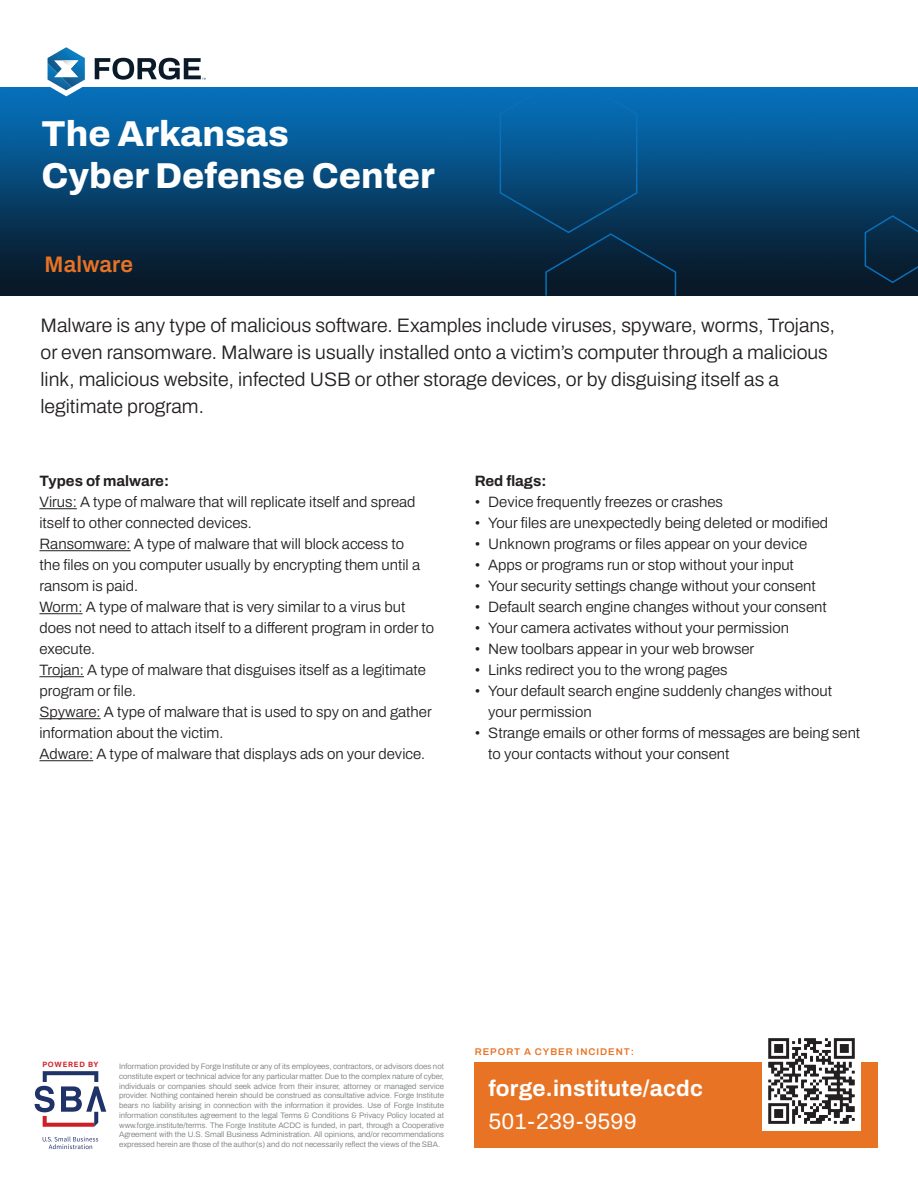
<style>
.page{position:relative;width:918px;height:1188px;background:#fff}
.page>*{position:absolute;margin:0;border:0;box-sizing:border-box;transform-origin:0 0}
.t1{font:800 36px/42px "Archivo";color:#fff}
.t2{font:700 22.5px "Archivo";letter-spacing:.01em;color:#fff}
.t3{font:22.5px "Archivo";letter-spacing:.01em;color:#fff}
.t4{font:600 22.5px "Archivo";letter-spacing:.01em;color:#e87324}
.t5{font:300 19.5px/27px "Archivo";color:#231f20}
.t6{font:300 15px/21px "Archivo";color:#231f20}
.t7{font:700 15px "Archivo";color:#231f20}
.t8{font:600 9.75px "Archivo";letter-spacing:.1em;color:#e87324}
.t9{font:300 7.8px/9.8px "Archivo";color:#76787b;text-align:justify}
.t10{font:700 7.35px "Aktiv Grotesk";letter-spacing:.1em;color:#d1232a;scale:1.04 1}
</style>
<div class="page">
<img style="left:0;top:87px;width:918px;height:209px">
<div style="left:475px;top:1062px;width:403px;height:86px;background:#e87324"></div>
<img style="left:762px;top:1038px;width:99px;height:92px">
<svg style="left:35px;top:1071px;width:71px;height:56px"></svg>
<svg style="left:43px;top:1137px;width:55px;height:12px"></svg>
<hr style="left:39px;top:508px;width:38px;height:1px;background:#231f20">
<hr style="left:39px;top:550px;width:92px;height:1px;background:#231f20">
<hr style="left:39px;top:613px;width:44px;height:1px;background:#231f20">
<hr style="left:39px;top:676px;width:45px;height:1px;background:#231f20">
<hr style="left:39px;top:718px;width:62px;height:1px;background:#231f20">
<hr style="left:39px;top:760px;width:54px;height:1px;background:#231f20">
<svg style="left:42px;top:47px;width:164px;height:49px"></svg>
<svg style="left:864px;top:214px;width:54px;height:70px;background:#082a45"></svg>
<svg style="left:499px;top:87px;width:178px;height:209px;background:#074470"></svg>
<p class="t1" style="left:42px;top:113px;width:395px">The Arkansas<br>Cyber Defense Center</p>
<p class="t4" style="left:45px;top:247px;width:90px">Malware</p>
<p class="t5" style="left:40px;top:312px;width:796px">Malware is any type of malicious software. Examples include viruses, spyware, worms, Trojans, or even ransomware. Malware is usually installed onto a victim’s computer through a malicious link, malicious website, infected USB or other storage devices, or by disguising itself as a legitimate program.</p>
<p class="t7" style="left:39px;top:469px;width:131px">Types of malware:</p>
<p class="t6" style="left:39px;top:491px;width:378px">Virus: A type of malware that will replicate itself and spread itself to other connected devices.</p>
<p class="t6" style="left:39px;top:533px;width:382px">Ransomware: A type of malware that will block access to the files on you computer usually by encrypting them until a ransom is paid.</p>
<p class="t6" style="left:39px;top:596px;width:396px">Worm: A type of malware that is very similar to a virus but does not need to attach itself to a different program in order to execute.</p>
<p class="t6" style="left:39px;top:659px;width:388px">Trojan: A type of malware that disguises itself as a legitimate program or file.</p>
<p class="t6" style="left:39px;top:701px;width:394px">Spyware: A type of malware that is used to spy on and gather information about the victim.</p>
<p class="t6" style="left:39px;top:743px;width:387px">Adware: A type of malware that displays ads on your device.</p>
<p class="t7" style="left:475px;top:469px;width:73px">Red flags:</p>
<p class="t6" style="left:475px;top:491px;width:250px">• Device frequently freezes or crashes</p>
<p class="t6" style="left:475px;top:512px;width:355px">• Your files are unexpectedly being deleted or modified</p>
<p class="t6" style="left:475px;top:533px;width:334px">• Unknown programs or files appear on your device</p>
<p class="t6" style="left:475px;top:554px;width:321px">• Apps or programs run or stop without your input</p>
<p class="t6" style="left:475px;top:575px;width:343px">• Your security settings change without your consent</p>
<p class="t6" style="left:475px;top:596px;width:354px">• Default search engine changes without your consent</p>
<p class="t6" style="left:475px;top:617px;width:316px">• Your camera activates without your permission</p>
<p class="t6" style="left:475px;top:638px;width:281px">• New toolbars appear in your web browser</p>
<p class="t6" style="left:475px;top:659px;width:254px">• Links redirect you to the wrong pages</p>
<p class="t6" style="left:488px;top:680px;width:345px;text-indent:-14px">• Your default search engine suddenly changes without your permission</p>
<p class="t6" style="left:488px;top:722px;width:374px;text-indent:-14px">• Strange emails or other forms of messages are being sent to your contacts without your consent</p>
<p class="t10" style="left:42px;top:1060px;width:55px">POWERED BY</p>
<p class="t9" style="left:119px;top:1062px;width:326px">Information provided by Forge Institute or any of its employees, contractors, or advisors does not constitute expert or technical advice for any particular matter. Due to the complex nature of cyber, individuals or companies should seek advice from their insurer, attorney or managed service provider. Nothing contained herein should be construed as consultative advice. Forge Institute bears no liability arising in connection with the information it provides. Use of Forge Institute information constitutes agreement to the legal Terms &amp; Conditions &amp; Privacy Policy located at www.forge.institute/terms. The Forge Institute ACDC is funded, in part, through a Cooperative Agreement with the U.S. Small Business Administration. All opinions, and/or recommendations expressed herein are those of the author(s) and do not necessarily reflect the views of the SBA.</p>
<p class="t8" style="left:475px;top:1044px;width:161px">REPORT A CYBER INCIDENT:</p>
<p class="t2" style="left:489px;top:1072px;width:216px">forge.institute/acdc</p>
<p class="t3" style="left:489px;top:1105px;width:150px">501-239-9599</p>
</div>
